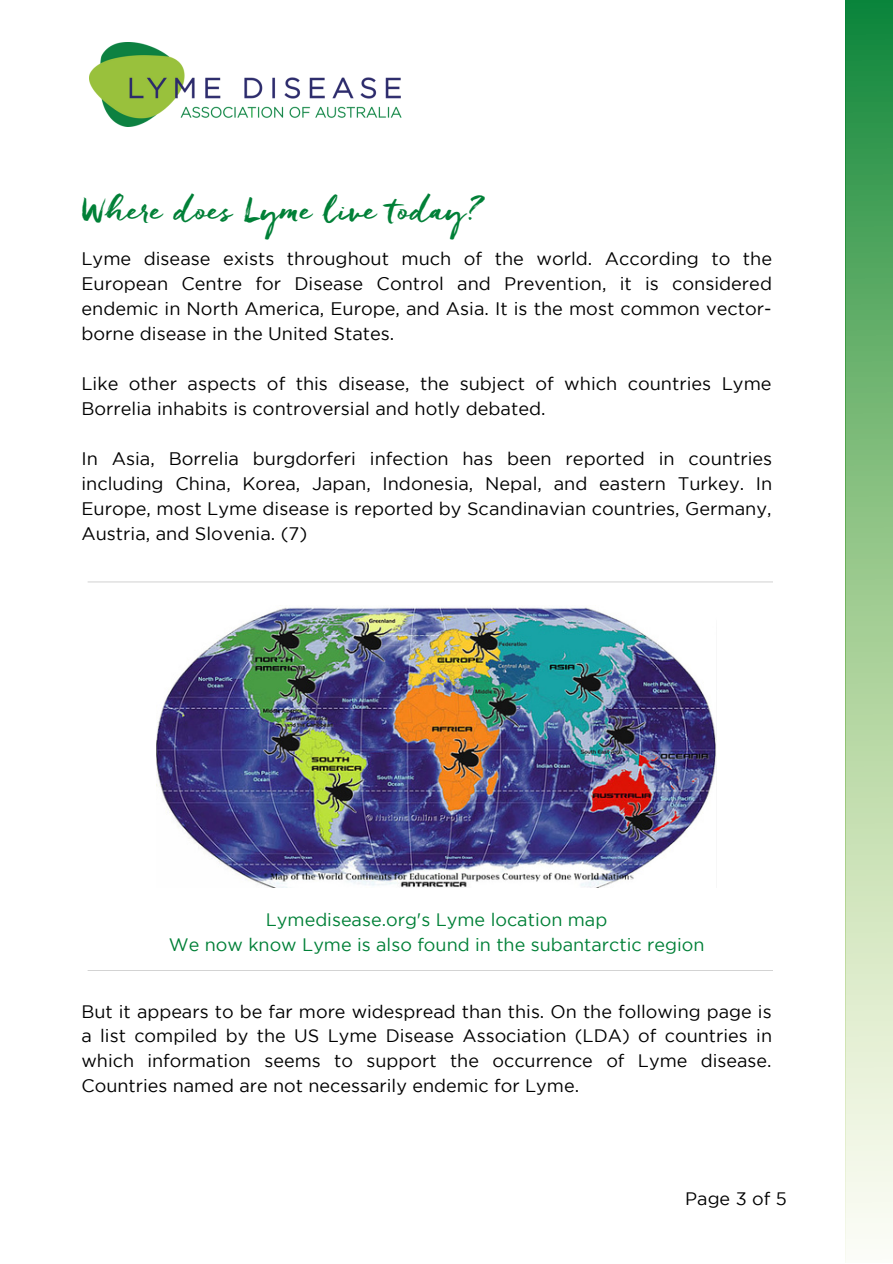
<style>
.page{position:relative;width:893px;height:1264px;background:#fff}
.page>*{position:absolute;margin:0;border:0;box-sizing:border-box;transform-origin:0 0}
.t1{font:33px "Freeland";color:#008037}
.t2{font:18.15px/24.9px "Gotham";color:#000;text-align:justify}
.t3{font:18px/24.8px "Gotham";color:#000;text-align:justify}
.t4{font:18px/24.8px "Gotham";color:#008037;text-align:center}
</style>
<div class="page">
<svg style="left:845px;top:0;width:47px;height:1262px;background:#98c996"></svg>
<img style="left:89px;top:43px;width:313px;height:84px">
<img style="left:157px;top:605px;width:559px;height:282px">
<h1 class="t1" style="left:81px;top:188px;width:403px">Where does Lyme live today?</h1>
<p class="t2" style="left:81px;top:248px;width:692px">Lyme disease exists throughout much of the world. According to the European Centre for Disease Control and Prevention, it is considered endemic in North America, Europe, and Asia. It is the most common vector&shy;borne disease in the United States.</p>
<p class="t2" style="left:81px;top:372px;width:691px">Like other aspects of this disease, the subject of which countries Lyme<br>Borrelia inhabits is controversial and hotly debated.</p>
<p class="t2" style="left:81px;top:447px;width:692px">In Asia, Borrelia burgdorferi infection has been reported in countries including China, Korea, Japan, Indonesia, Nepal, and eastern Turkey. In Europe, most Lyme disease is reported by Scandinavian countries, Germany, Austria, and Slovenia. (7)</p>
<p class="t4" style="left:169px;top:908px;width:537px">Lymedisease.org's Lyme location map<br>We now know Lyme is also found in the subantarctic region</p>
<p class="t3" style="left:81px;top:1000px;width:692px">But it appears to be far more widespread than this. On the following page is a list compiled by the US Lyme Disease Association (LDA) of countries in which information seems to support the occurrence of Lyme disease.<br>Countries named are not necessarily endemic for Lyme.</p>
<p class="t3" style="left:685px;top:1186px;width:103px">Page 3 of 5</p>
</div>
